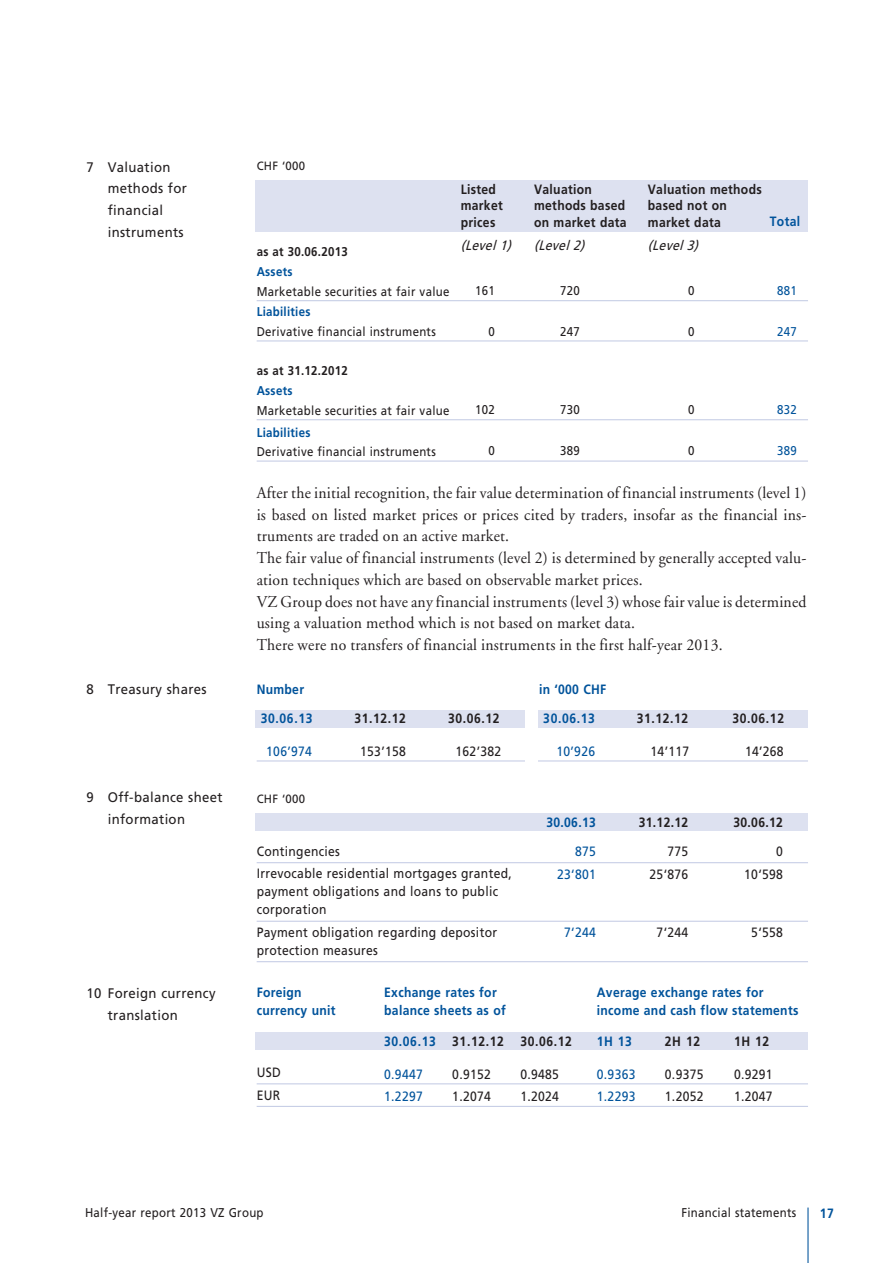
<style>
.page{position:relative;width:893px;height:1263px;background:#fff}
.page>*{position:absolute;margin:0;border:0;box-sizing:border-box;transform-origin:0 0}
.t1{font:16.5px/21.8px "Adobe Garamond";letter-spacing:.015em;color:#231f20;scale:.95 1}
.t2{font:13.8px/21.8px "Frutiger LT";letter-spacing:.025em;color:#231f20;scale:.95 1}
.t3{font:13.5px/22.5px "Frutiger LT";letter-spacing:.025em;color:#231f20;scale:.9 1}
.t4{font:700 13.5px/18px "Frutiger LT";letter-spacing:.025em;color:#00539b;scale:.9 1}
.t5{font:700 13.5px/16.5px "Frutiger LT";letter-spacing:.025em;color:#231f20;scale:.9 1}
.t6{font:13.5px/22.5px "Frutiger LT";letter-spacing:.025em;color:#00539b;scale:.9 1}
.t7{font:italic 13.5px "Frutiger LT";color:#231f20;scale:.9 1}
.t8{font:700 13.5px "Frutiger LT";letter-spacing:.05em;color:#00539b;scale:.9 1}
.t9{font:12.75px "Frutiger LT";letter-spacing:.025em;color:#231f20;scale:.9 1}
.t10{font:700 12.75px "Frutiger LT";letter-spacing:.025em;color:#00539b;scale:.9 1}
.t11{font:700 12.75px "Frutiger LT";letter-spacing:.025em;color:#231f20;scale:.9 1}
.t12{font:12.75px "Frutiger LT";letter-spacing:.025em;color:#00539b;scale:.9 1}
.t13{font:12px "Frutiger LT";letter-spacing:.025em;color:#231f20;scale:.95 1}
.t14{font:12px "Frutiger";letter-spacing:.025em;color:#231f20;scale:.95 1}
.s1{color:#231f20}
</style>
<div class="page">
<hr style="left:257px;top:1083px;width:551px;height:1px;background:#c1c9e3">
<hr style="left:257px;top:1106px;width:551px;height:1px;background:#c1c9e3">
<div style="left:255px;top:1033px;width:553px;height:17px;background:#dde1f0"></div>
<hr style="left:257px;top:761px;width:551px;height:1px;background:#c1c9e3">
<div style="left:255px;top:710px;width:553px;height:17px;background:#dde1f0"></div>
<div style="left:525px;top:670px;width:12px;height:111px;background:#fff"></div>
<div style="left:255px;top:814px;width:553px;height:17px;background:#dde1f0"></div>
<hr style="left:257px;top:862px;width:551px;height:1px;background:#c1c9e3">
<hr style="left:257px;top:921px;width:551px;height:1px;background:#c1c9e3">
<hr style="left:257px;top:961px;width:551px;height:1px;background:#c1c9e3">
<hr style="left:257px;top:300px;width:551px;height:1px;background:#c1c9e3">
<hr style="left:257px;top:341px;width:551px;height:1px;background:#c1c9e3">
<hr style="left:257px;top:419px;width:551px;height:1px;background:#c1c9e3">
<hr style="left:257px;top:461px;width:551px;height:1px;background:#c1c9e3">
<hr style="left:807px;top:1208px;width:1px;height:55px;background:#00539b">
<div style="left:255px;top:181px;width:553px;height:51px;background:#dde1f0"></div>
<p class="t2" style="left:108px;top:156px;width:85px;text-indent:-21px">7 Valuation methods for financial instruments</p>
<p class="t14" style="left:257px;top:161px;width:53px">CHF ‘000</p>
<p class="t11" style="left:257px;top:246px;width:103px">as at 30.06.2013</p>
<p class="t5" style="left:461px;top:182px;width:48px">Listed market prices</p>
<p class="t5" style="left:534px;top:182px;width:104px">Valuation methods based on market data</p>
<p class="t7" style="left:461px;top:239px;width:61px">(Level 1)</p>
<p class="t7" style="left:534px;top:239px;width:61px">(Level 2)</p>
<p class="t5" style="left:648px;top:182px;width:128px">Valuation methods based not on market data</p>
<p class="t7" style="left:648px;top:239px;width:61px">(Level 3)</p>
<p class="t4" style="left:770px;top:213px;width:35px">Total</p>
<p class="t10" style="left:257px;top:266px;width:41px">Assets</p>
<p class="t9" style="left:257px;top:286px;width:216px">Marketable securities at fair value</p>
<p class="t9" style="left:688px;top:285px;width:9px">0</p>
<p class="t9" style="left:688px;top:326px;width:9px">0</p>
<p class="t9" style="left:475px;top:285px;width:23px">161</p>
<p class="t9" style="left:560px;top:285px;width:23px">720</p>
<p class="t12" style="left:777px;top:285px;width:23px">881</p>
<p class="t10" style="left:257px;top:307px;width:61px">Liabilities</p>
<p class="t9" style="left:257px;top:326px;width:201px">Derivative financial instruments</p>
<p class="t9" style="left:488px;top:326px;width:9px">0</p>
<p class="t9" style="left:560px;top:326px;width:23px">247</p>
<p class="t12" style="left:777px;top:326px;width:23px">247</p>
<p class="t11" style="left:257px;top:365px;width:103px">as at 31.12.2012</p>
<p class="t10" style="left:257px;top:385px;width:41px">Assets</p>
<p class="t9" style="left:257px;top:405px;width:216px">Marketable securities at fair value</p>
<p class="t9" style="left:475px;top:404px;width:23px">102</p>
<p class="t9" style="left:560px;top:404px;width:23px">730</p>
<p class="t12" style="left:777px;top:404px;width:23px">832</p>
<p class="t9" style="left:688px;top:404px;width:9px">0</p>
<p class="t9" style="left:688px;top:445px;width:9px">0</p>
<p class="t10" style="left:257px;top:427px;width:61px">Liabilities</p>
<p class="t9" style="left:257px;top:446px;width:201px">Derivative financial instruments</p>
<p class="t9" style="left:488px;top:445px;width:9px">0</p>
<p class="t9" style="left:560px;top:445px;width:23px">389</p>
<p class="t12" style="left:777px;top:445px;width:23px">389</p>
<p class="t1" style="left:257px;top:483px;width:580px">After the initial recognition, the fair value determination of financial instruments (level 1) is based on listed market prices or prices cited by traders, insofar as the financial ins&shy;truments are traded on an active market.<br>The fair value of financial instruments (level 2) is determined by generally accepted valu&shy;ation techniques which are based on observable market prices.<br>VZ Group does not have any financial instruments (level 3) whose fair value is determined using a valuation method which is not based on market data.<br>There were no transfers of financial instruments in the first half-year 2013.</p>
<p class="t2" style="left:87px;top:678px;width:128px">8 Treasury shares</p>
<p class="t4" style="left:261px;top:676px;width:59px;line-height:29.1px;text-indent:-4px">Number<br>30.06.13</p>
<p class="t5" style="left:354px;top:711px;width:59px">31.12.12</p>
<p class="t5" style="left:448px;top:711px;width:59px">30.06.12</p>
<p class="t4" style="left:539px;top:676px;width:76px;line-height:29.1px;text-align:center">in ‘000 CHF<br>30.06.13</p>
<p class="t5" style="left:637px;top:711px;width:59px">31.12.12</p>
<p class="t5" style="left:732px;top:711px;width:59px">30.06.12</p>
<p class="t6" style="left:266px;top:740px;width:52px">106’974</p>
<p class="t3" style="left:650px;top:740px;width:44px">14’117</p>
<p class="t3" style="left:745px;top:740px;width:44px">14’268</p>
<p class="t3" style="left:360px;top:740px;width:52px">153’158</p>
<p class="t3" style="left:455px;top:740px;width:52px">162’382</p>
<p class="t6" style="left:556px;top:740px;width:44px">10’926</p>
<p class="t2" style="left:108px;top:787px;width:122px;text-indent:-21px">9 Off-balance sheet information</p>
<p class="t13" style="left:257px;top:794px;width:53px">CHF ‘000</p>
<p class="t3" style="left:257px;top:841px;width:285px">Contingencies<br>Irrevocable residential mortgages granted,</p>
<p class="t3" style="left:257px;top:883px;width:270px;line-height:18px">payment obligations and loans to public corporation</p>
<p class="t3" style="left:257px;top:924px;width:269px;line-height:18px">Payment obligation regarding depositor protection measures</p>
<p class="t4" style="left:546px;top:814px;width:56px">30.06.13</p>
<p class="t6" style="left:557px;top:841px;width:44px;text-align:right">875<br>23‘801</p>
<p class="t6" style="left:564px;top:922px;width:37px">7‘244</p>
<p class="t5" style="left:639px;top:814px;width:56px">31.12.12</p>
<p class="t5" style="left:733px;top:814px;width:56px">30.06.12</p>
<p class="t3" style="left:649px;top:841px;width:44px;text-align:right">775<br>25‘876</p>
<p class="t3" style="left:657px;top:922px;width:37px">7‘244</p>
<p class="t3" style="left:744px;top:841px;width:44px;text-align:right">0<br>10‘598</p>
<p class="t3" style="left:751px;top:922px;width:37px">5‘558</p>
<p class="t2" style="left:108px;top:983px;width:115px;text-indent:-21px">10 Foreign currency translation</p>
<p class="t4" style="left:257px;top:984px;width:89px">Foreign currency unit</p>
<p class="t4" style="left:384px;top:984px;width:137px">Exchange rates for balance sheets as of</p>
<p class="t4" style="left:597px;top:984px;width:225px">Average exchange rates for income and cash flow statements</p>
<p class="t8" style="left:384px;top:1036px;width:134px">30.06.13 <span class="s1">31.12.12</span></p>
<p class="t5" style="left:520px;top:1034px;width:59px">30.06.12</p>
<p class="t4" style="left:597px;top:1033px;width:41px">1H 13</p>
<p class="t5" style="left:665px;top:1034px;width:41px">2H 12</p>
<p class="t5" style="left:734px;top:1034px;width:41px">1H 12</p>
<p class="t3" style="left:257px;top:1062px;width:28px">USD<br>EUR</p>
<p class="t6" style="left:384px;top:1063px;width:44px">0.9447<br>1.2297</p>
<p class="t3" style="left:452px;top:1063px;width:44px">0.9152<br>1.2074</p>
<p class="t3" style="left:520px;top:1063px;width:44px">0.9485<br>1.2024</p>
<p class="t6" style="left:597px;top:1063px;width:44px">0.9363<br>1.2293</p>
<p class="t3" style="left:665px;top:1063px;width:44px">0.9375<br>1.2052</p>
<p class="t3" style="left:734px;top:1063px;width:44px">0.9291<br>1.2047</p>
<p class="t9" style="left:85px;top:1207px;width:200px">Half-year report 2013 VZ Group</p>
<p class="t9" style="left:681px;top:1207px;width:129px">Financial statements</p>
<p class="t4" style="left:820px;top:1205px;width:17px">17</p>
</div>
